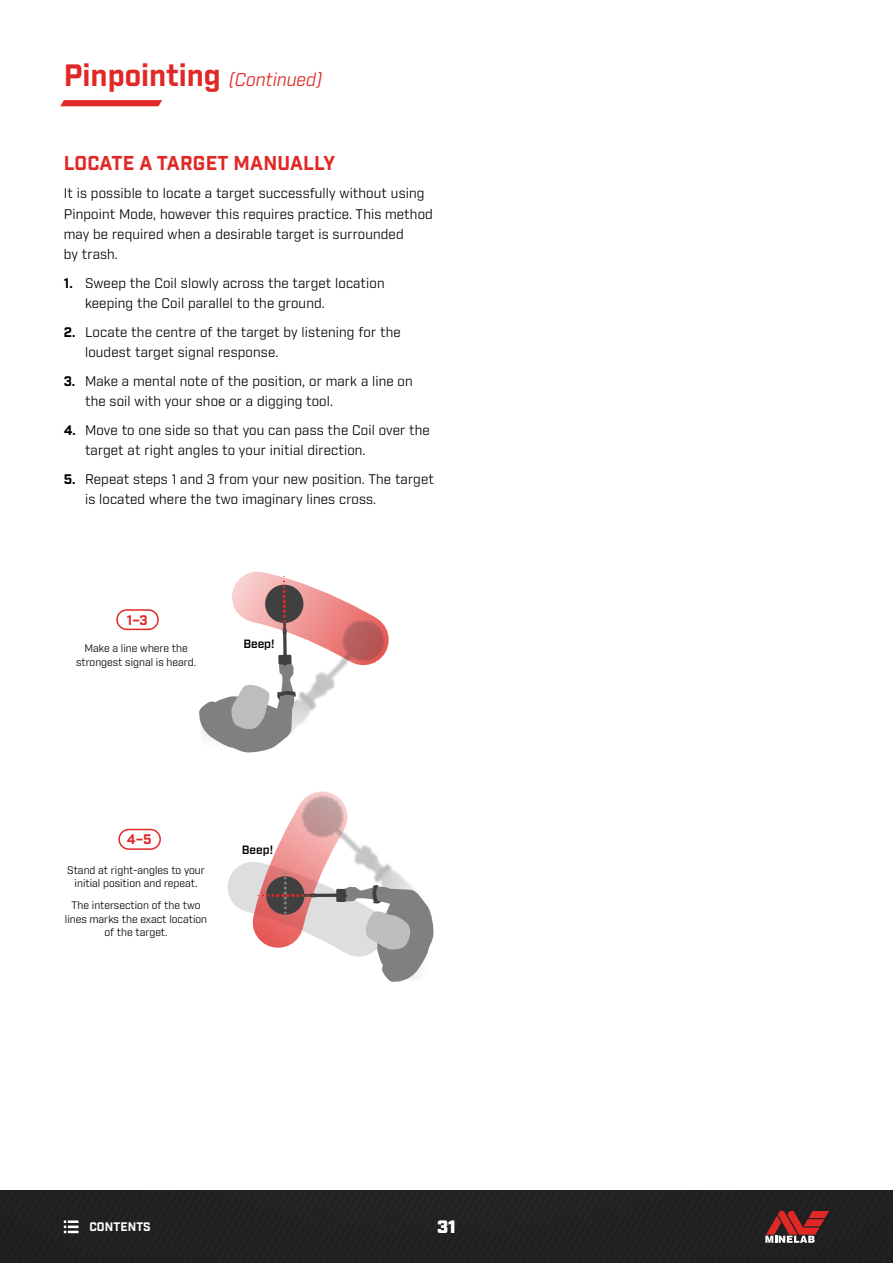
<style>
.page{position:relative;width:893px;height:1263px;background:#fff}
.page>*{position:absolute;margin:0;border:0;box-sizing:border-box;transform-origin:0 0}
.t1{font:700 30px "Industry";color:#e02926}
.t2{font:700 19.5px "Industry";letter-spacing:.01em;color:#e02926}
.t3{font:900 18px "Industry";color:#fff}
.t4{font:13.5px/20.2px "Industry";letter-spacing:.01em;color:#000}
.t5{font:700 13.5px "Industry";color:#e02926}
.t6{font:600 12px "Industry";color:#000}
.t7{font:700 12px "Industry";letter-spacing:.01em;color:#fff}
.t8{font:10.5px/13.5px "Industry";color:#000;text-align:center}
.s1{font-weight:400;font-style:italic;font-size:18px}
.s2{font-weight:700}
</style>
<div class="page">
<div style="left:0;top:1191px;width:893px;height:72px;background:#222"></div>
<svg style="left:60px;top:100px;width:102px;height:6px"></svg>
<svg style="left:765px;top:1211px;width:64px;height:32px;background:#863c3b"></svg>
<svg style="left:64px;top:1220px;width:15px;height:13px"></svg>
<svg style="left:227px;top:804px;width:207px;height:178px"></svg>
<img style="left:300px;top:791px;width:44px;height:13px">
<svg style="left:199px;top:571px;width:190px;height:182px"></svg>
<div style="left:116px;top:609px;width:43px;height:21px;border:2px solid #e02926;border-radius:10px"></div>
<div style="left:118px;top:829px;width:43px;height:21px;border:2px solid #e02926;border-radius:10px"></div>
<h1 class="t1" style="left:64px;top:57px;width:260px">Pinpointing <span class="s1">(Continued)</span></h1>
<h2 class="t2" style="left:64px;top:151px;width:273px">LOCATE A TARGET MANUALLY</h2>
<p class="t4" style="left:64px;top:184px;width:371px">It is possible to locate a target successfully without using Pinpoint Mode, however this requires practice. This method may be required when a desirable target is surrounded<br>by trash.</p>
<p class="t4" style="left:85px;top:273px;width:301px;text-indent:-21px"><span class="s2">1.</span> Sweep the Coil slowly across the target location keeping the Coil parallel to the ground.</p>
<p class="t4" style="left:85px;top:322px;width:317px;text-indent:-21px"><span class="s2">2.</span> Locate the centre of the target by listening for the loudest target signal response.</p>
<p class="t4" style="left:85px;top:371px;width:329px;text-indent:-21px"><span class="s2">3.</span> Make a mental note of the position, or mark a line on the soil with your shoe or a digging tool.</p>
<p class="t4" style="left:85px;top:420px;width:346px;text-indent:-21px"><span class="s2">4.</span> Move to one side so that you can pass the Coil over the target at right angles to your initial direction.</p>
<p class="t4" style="left:85px;top:469px;width:350px;text-indent:-21px"><span class="s2">5.</span> Repeat steps 1 and 3 from your new position. The target is located where the two imaginary lines cross.</p>
<p class="t5" style="left:127px;top:612px;width:23px">1–3</p>
<p class="t8" style="left:76px;top:642px;width:120px">Make a line where the strongest signal is heard.</p>
<p class="t6" style="left:243px;top:636px;width:33px">Beep!</p>
<p class="t5" style="left:127px;top:831px;width:26px">4–5</p>
<p class="t8" style="left:67px;top:863px;width:139px">Stand at right-angles to your initial position and repeat.</p>
<p class="t8" style="left:65px;top:899px;width:144px">The intersection of the two lines marks the exact location of the target.</p>
<p class="t6" style="left:242px;top:842px;width:33px">Beep!</p>
<p class="t7" style="left:89px;top:1220px;width:63px">CONTENTS</p>
<h3 class="t3" style="left:437px;top:1216px;width:20px">31</h3>
</div>
